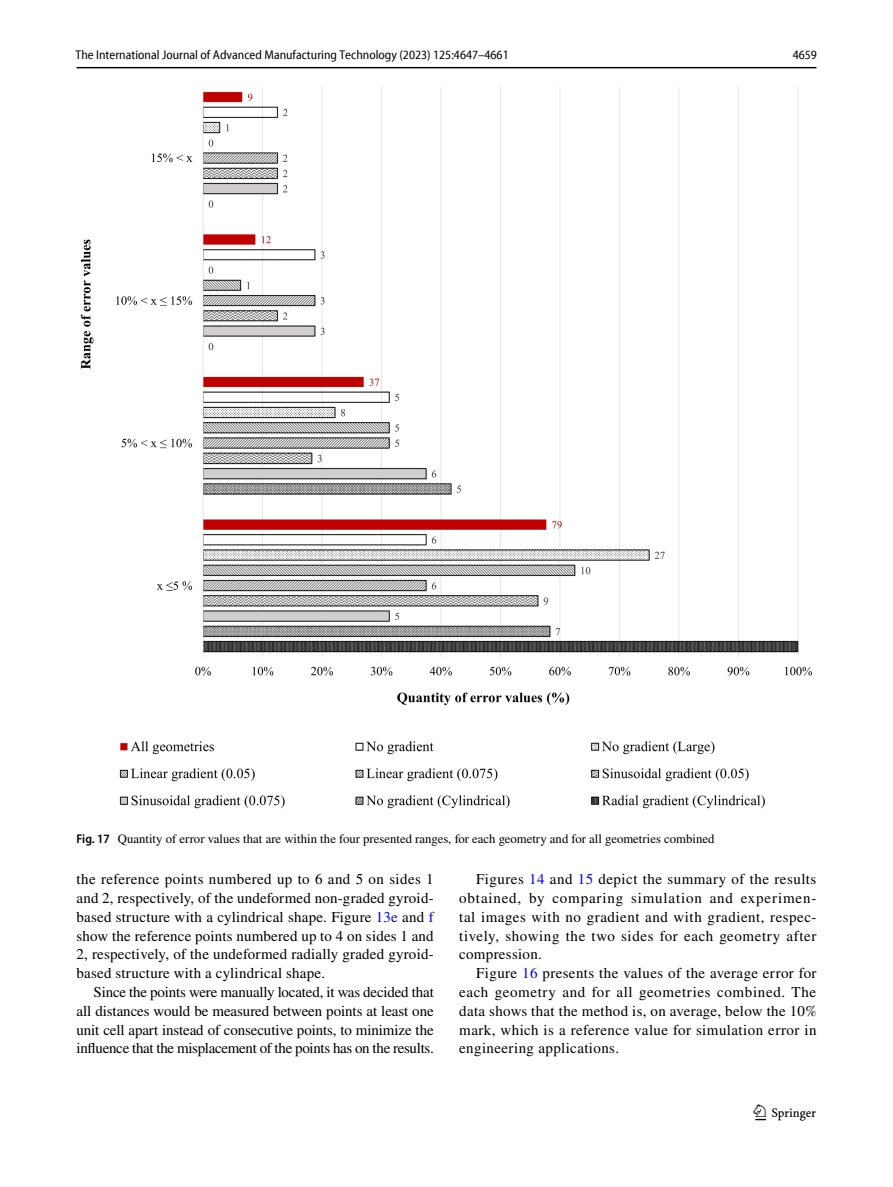
<style>
.page{position:relative;width:893px;height:1187px;background:#fff}
.page>*{position:absolute;margin:0;border:0;box-sizing:border-box;transform-origin:0 0}
.t1{font:22.5px "Springnew Regular 3";color:#000}
.t2{font:15px/18.8px "STIX";letter-spacing:.015em;color:#000;text-align:justify}
.t3{font:12.75px "STIX";color:#000}
.t4{font:semi-condensed 12.75px "Myriad Pro Unic";color:#000}
.s1{font-family:"Myriad Pro";font-weight:600;font-stretch:semi-condensed}
.s2{color:#00f}
</style>
<div class="page">
<hr style="left:77px;top:67px;width:739px;height:1px;background:#000">
<img style="left:81px;top:87px;width:731px;height:721px">
<p class="t4" style="left:76px;top:50px;width:435px">The International Journal of Advanced Manufacturing Technology (2023) 125:4647–4661</p>
<p class="t4" style="left:793px;top:50px;width:26px">4659</p>
<p class="t3" style="left:77px;top:830px;width:639px"><span class="s1">Fig. 17</span> Quantity of error values that are within the four presented ranges, for each geometry and for all geometries combined</p>
<p class="t2" style="left:77px;top:871px;width:359px">the reference points numbered up to 6 and 5 on sides 1 and 2, respectively, of the undeformed non-graded gyroid&shy;based structure with a cylindrical shape. Figure <span class="s2">13e</span> and <span class="s2">f </span>show the reference points numbered up to 4 on sides 1 and 2, respectively, of the undeformed radially graded gyroid&shy;based structure with a cylindrical shape.</p>
<p class="t2" style="left:77px;top:983px;width:359px;text-indent:17px">Since the points were manually located, it was decided that all distances would be measured between points at least one unit cell apart instead of consecutive points, to minimize the influence that the misplacement of the points has on the results.</p>
<p class="t2" style="left:459px;top:871px;width:359px;text-indent:17px">Figures <span class="s2">14</span> and <span class="s2">15</span> depict the summary of the results obtained, by comparing simulation and experimen&shy;tal images with no gradient and with gradient, respec&shy;tively, showing the two sides for each geometry after compression.</p>
<p class="t2" style="left:459px;top:964px;width:359px;text-indent:17px">Figure <span class="s2">16</span> presents the values of the average error for each geometry and for all geometries combined. The data shows that the method is, on average, below the 10% mark, which is a reference value for simulation error in engineering applications.</p>
<h1 class="t1" style="left:755px;top:1104px;width:62px">1 3</h1>
</div>
